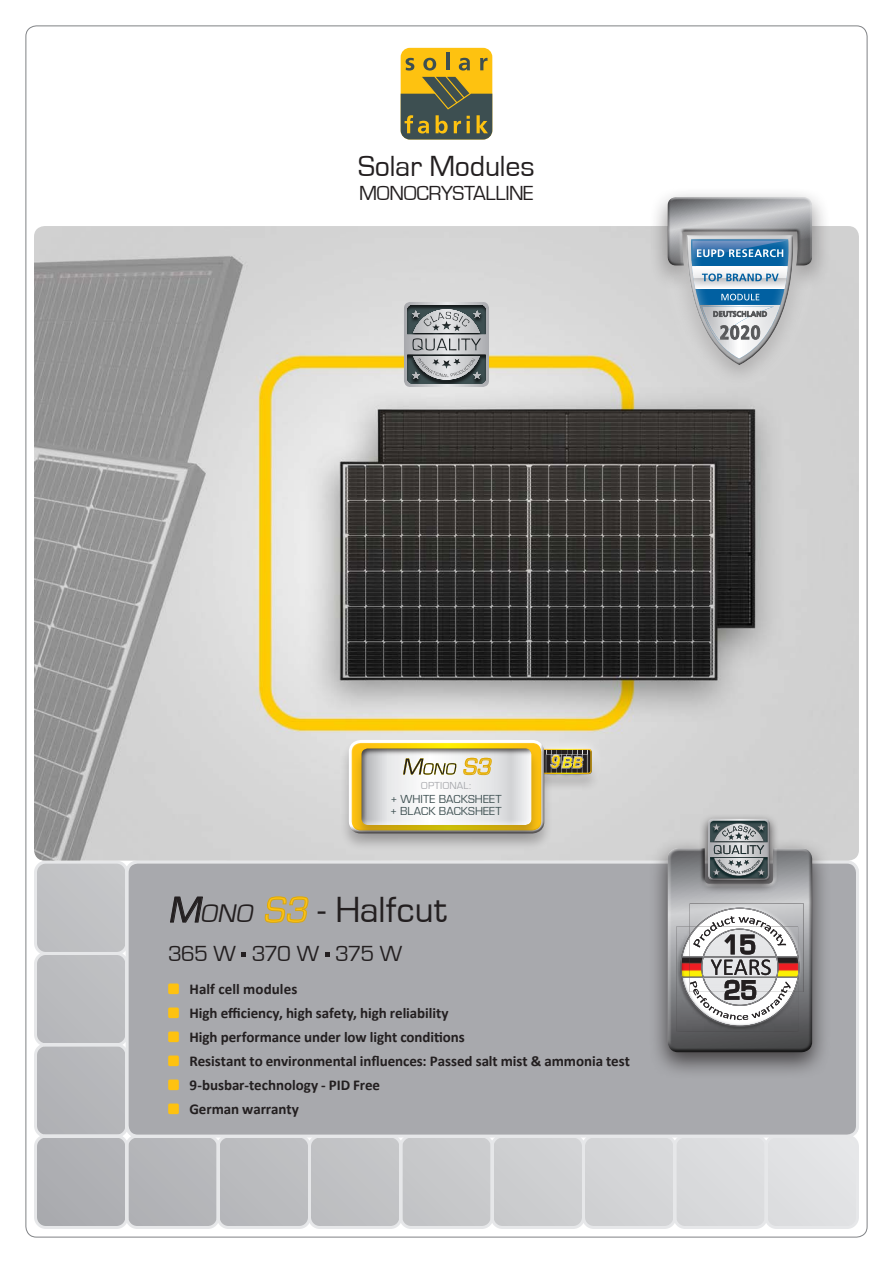
<style>
.page{position:relative;width:893px;height:1263px;background:#fff}
.page>*{position:absolute;margin:0;border:0;box-sizing:border-box;transform-origin:0 0}
.t1{font:37.5px "Eurostile";letter-spacing:.005em;color:#231f20}
.t2{font:30px "Eurostile";letter-spacing:-.005em;color:#231f20}
.t3{font:italic 24px "Eurostile";color:#fec210}
.t4{font:22.5px "Eurostile";letter-spacing:-.045em;color:#231f20}
.t5{font:21px "Eurostile";letter-spacing:-.015em;color:#231f20}
.t6{font:700 15px/24px "Calibri";letter-spacing:-.005em;color:#231f20}
.t7{font:12px/12px "Eurostile";letter-spacing:.005em;color:#3d4f51}
.t8{font:10.5px "Eurostile";letter-spacing:.03em;color:#a8a9ad}
.s1{font-size:10.5px}
.s2{font-style:italic}
.s3{font-style:italic;font-size:26.25px}
.s4{font-style:italic;color:#fec210}
</style>
<div class="page">
<svg style="left:34px;top:861px;width:825px;height:368px;background:#c6c7ca"></svg>
<div style="left:127px;top:862px;width:730px;height:274px;background:#a8a9ad;border-radius:11px"></div>
<div style="left:126px;top:861px;width:733px;height:276px;border:3px solid #e6e7e9;border-radius:11px"></div>
<div style="left:401px;top:48px;width:91px;height:91px;background:#fec210;border-radius:9px"></div>
<hr style="left:446px;top:52px;width:3px;height:18px;background:#3d4f51">
<svg style="left:401px;top:58px;width:91px;height:81px"></svg>
<img style="left:34px;top:226px;width:825px;height:635px">
<div style="left:168px;top:983px;width:11px;height:11px;background:#fec210;border-radius:2px"></div>
<div style="left:168px;top:1007px;width:11px;height:11px;background:#fec210;border-radius:2px"></div>
<div style="left:168px;top:1031px;width:11px;height:11px;background:#fec210;border-radius:2px"></div>
<div style="left:168px;top:1055px;width:11px;height:11px;background:#fec210;border-radius:2px"></div>
<div style="left:168px;top:1079px;width:11px;height:11px;background:#fec210;border-radius:2px"></div>
<div style="left:168px;top:1103px;width:11px;height:11px;background:#fec210;border-radius:2px"></div>
<svg style="left:242px;top:952px;width:4px;height:5px"></svg>
<svg style="left:325px;top:952px;width:4px;height:5px"></svg>
<svg style="left:170px;top:896px;width:33px;height:27px"></svg>
<svg style="left:265px;top:896px;width:44px;height:27px"></svg>
<div style="left:532px;top:748px;width:69px;height:44px;background:#d4d4d4"></div>
<div style="left:529px;top:737px;width:74px;height:49px;background:#fff;opacity:.75"></div>
<div style="left:539px;top:747px;width:54px;height:25px;background:#f2eccb"></div>
<div style="left:539px;top:749px;width:54px;height:29px;background:#231f20;opacity:.75"></div>
<div style="left:340px;top:739px;width:214px;height:112px;background:#231f20;opacity:.25"></div>
<div style="left:346px;top:739px;width:200px;height:91px;background:#fff"></div>
<div style="left:347px;top:743px;width:199px;height:92px;background:#231f20;opacity:.75"></div>
<div style="left:352px;top:748px;width:189px;height:94px;background:#231f20;opacity:.25"></div>
<div style="left:360px;top:747px;width:172px;height:80px;background:#231f20;opacity:.75"></div>
<div style="left:649px;top:838px;width:182px;height:241px;background:#231f20;opacity:.75"></div>
<div style="left:699px;top:814px;width:80px;height:80px;background:#cacaca"></div>
<svg style="left:668px;top:819px;width:144px;height:233px;background:#a09e9e"></svg>
<div style="left:707px;top:818px;width:63px;height:63px;background:#231f20;opacity:.75"></div>
<svg style="left:404px;top:302px;width:85px;height:85px"></svg>
<div style="left:407px;top:305px;width:79px;height:79px;background:#231f20;opacity:.75"></div>
<div style="left:649px;top:187px;width:182px;height:105px;background:#231f20;opacity:.5"></div>
<div style="left:656px;top:204px;width:168px;height:189px;background:#fff;opacity:.75"></div>
<svg style="left:668px;top:197px;width:144px;height:168px;background:#b2b2b4"></svg>
<div style="left:686px;top:235px;width:108px;height:139px;background:#fff;opacity:.75"></div>
<div style="left:686px;top:235px;width:108px;height:88px;background:#fff;opacity:.75"></div>
<div style="left:696px;top:235px;width:98px;height:134px;background:#231f20;opacity:.75"></div>
<h2 class="t2" style="left:358px;top:150px;width:178px">Solar Modules</h2>
<h3 class="t5" style="left:359px;top:182px;width:176px">MONOCRYSTALLINE</h3>
<h3 class="t3" style="left:462px;top:754px;width:35px">S3</h3>
<p class="t8" style="left:421px;top:780px;width:51px">OPTIONAL:</p>
<p class="t7" style="left:391px;top:793px;width:113px"><span class="s1">+</span> WHITE BACKSHEET <span class="s1">+</span> BLACK BACKSHEET</p>
<h1 class="t1" style="left:168px;top:890px;width:280px"><span class="s2">M</span><span class="s3">ONO</span> <span class="s4">S3</span> - Halfcut</h1>
<h3 class="t4" style="left:168px;top:942px;width:236px">365 W 370 W 375 W</h3>
<p class="t6" style="left:189px;top:977px;width:442px">Half cell modules<br>High efficiency, high safety, high reliability<br>High performance under low light conditions<br>Resistant to environmental influences: Passed salt mist &amp; ammonia test 9-busbar-technology - PID Free<br>German warranty</p>
</div>
